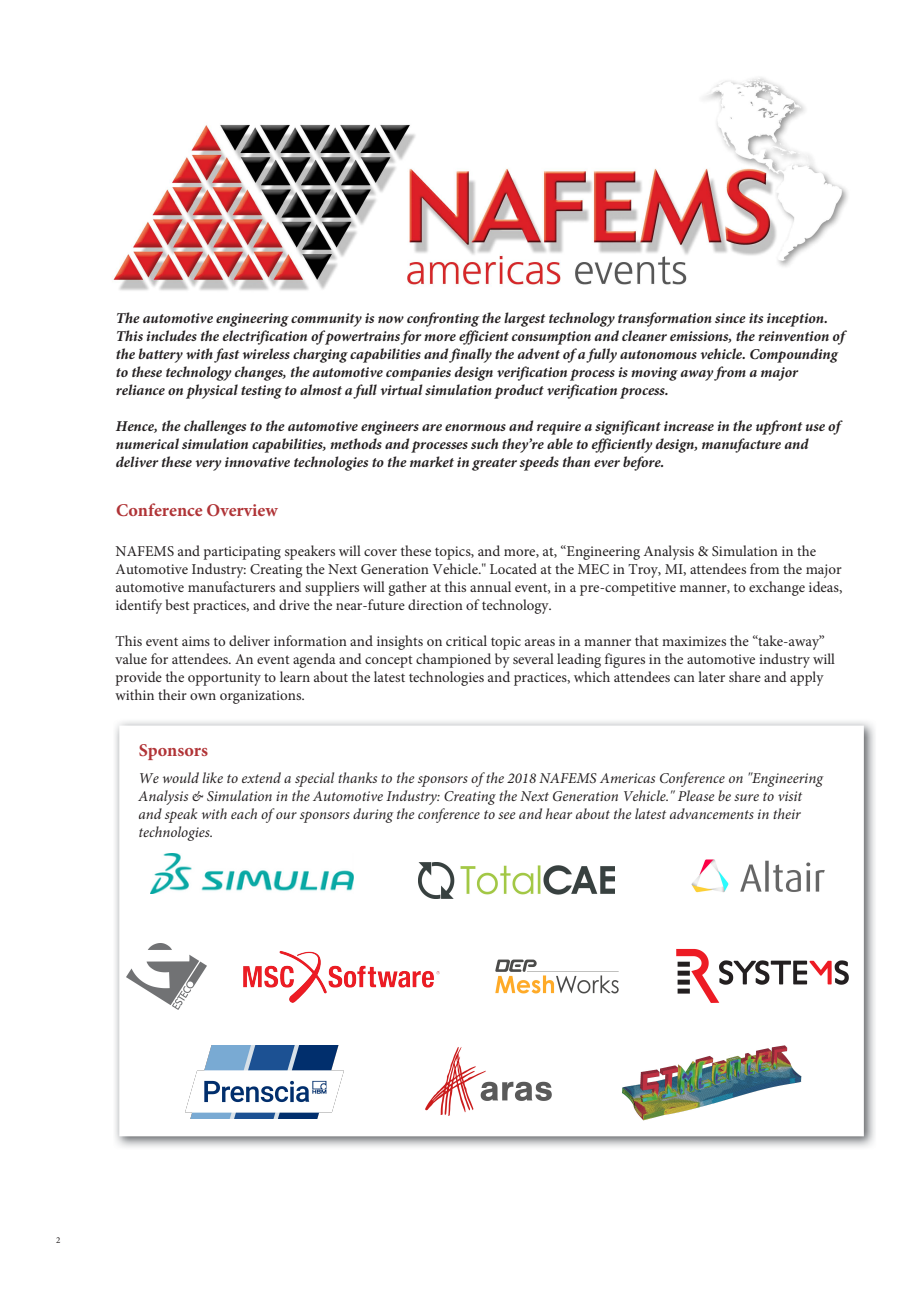
<style>
.page{position:relative;width:919px;height:1289px;background:#fff}
.page>*{position:absolute;margin:0;border:0;box-sizing:border-box;transform-origin:0 0}
.t1{font:700 18px "Minion Pro";color:#b03437}
.t2{font:700 18px "Minion Pro";color:#b13437}
.t3{font:italic 700 15px/18px "Minion Pro";color:#231f20}
.t4{font:15px/18px "Minion Pro";color:#231f20}
.t5{font:italic 15px/18px "Minion Pro";color:#231f20}
.t6{font:9px "Minion Pro";color:#231f20}
</style>
<div class="page">
<img style="left:115px;top:721px;width:760px;height:427px">
<img style="left:113px;top:77px;width:735px;height:214px">
<img style="left:418px;top:862px;width:196px;height:36px">
<img style="left:688px;top:848px;width:140px;height:55px">
<img style="left:150px;top:853px;width:203px;height:40px">
<img style="left:127px;top:943px;width:79px;height:66px">
<img style="left:471px;top:945px;width:171px;height:62px">
<img style="left:239px;top:947px;width:202px;height:58px">
<img style="left:674px;top:946px;width:176px;height:59px">
<img style="left:186px;top:1045px;width:157px;height:73px">
<img style="left:421px;top:1043px;width:134px;height:76px">
<img style="left:621px;top:1042px;width:180px;height:80px">
<p class="t3" style="left:116px;top:308px;width:730px">The automotive engineering community is now confronting the largest technology transformation since its inception.<br>This includes the electrification of powertrains for more efficient consumption and cleaner emissions, the reinvention of the battery with fast wireless charging capabilities and finally the advent of a fully autonomous vehicle. Compounding to these technology changes, the automotive companies design verification process is moving away from a major reliance on physical testing to almost a full virtual simulation product verification process.</p>
<p class="t3" style="left:116px;top:416px;width:725px">Hence, the challenges to the automotive engineers are enormous and require a significant increase in the upfront use of numerical simulation capabilities, methods and processes such they’re able to efficiently design, manufacture and deliver these very innovative technologies to the market in greater speeds than ever before.</p>
<p class="t1" style="left:116px;top:497px;width:163px">Conference Overview</p>
<p class="t4" style="left:116px;top:542px;width:728px">NAFEMS and participating speakers will cover these topics, and more, at, “Engineering Analysis &amp; Simulation in the Automotive Industry: Creating the Next Generation Vehicle." Located at the MEC in Troy, MI, attendees from the major automotive manufacturers and suppliers will gather at this annual event, in a pre-competitive manner, to exchange ideas, identify best practices, and drive the near-future direction of technology.</p>
<p class="t4" style="left:116px;top:632px;width:720px">This event aims to deliver information and insights on critical topic areas in a manner that maximizes the “take-away” value for attendees. An event agenda and concept championed by several leading figures in the automotive industry will provide the opportunity to learn about the latest technologies and practices, which attendees can later share and apply within their own organizations.</p>
<p class="t2" style="left:139px;top:737px;width:71px">Sponsors</p>
<p class="t5" style="left:138px;top:769px;width:685px">We would like to extend a special thanks to the sponsors of the 2018 NAFEMS Americas Conference on "Engineering Analysis &amp; Simulation in the Automotive Industry: Creating the Next Generation Vehicle." Please be sure to visit and speak with each of our sponsors during the conference to see and hear about the latest advancements in their technologies.</p>
<p class="t6" style="left:56px;top:1234px;width:6px">2</p>
</div>
